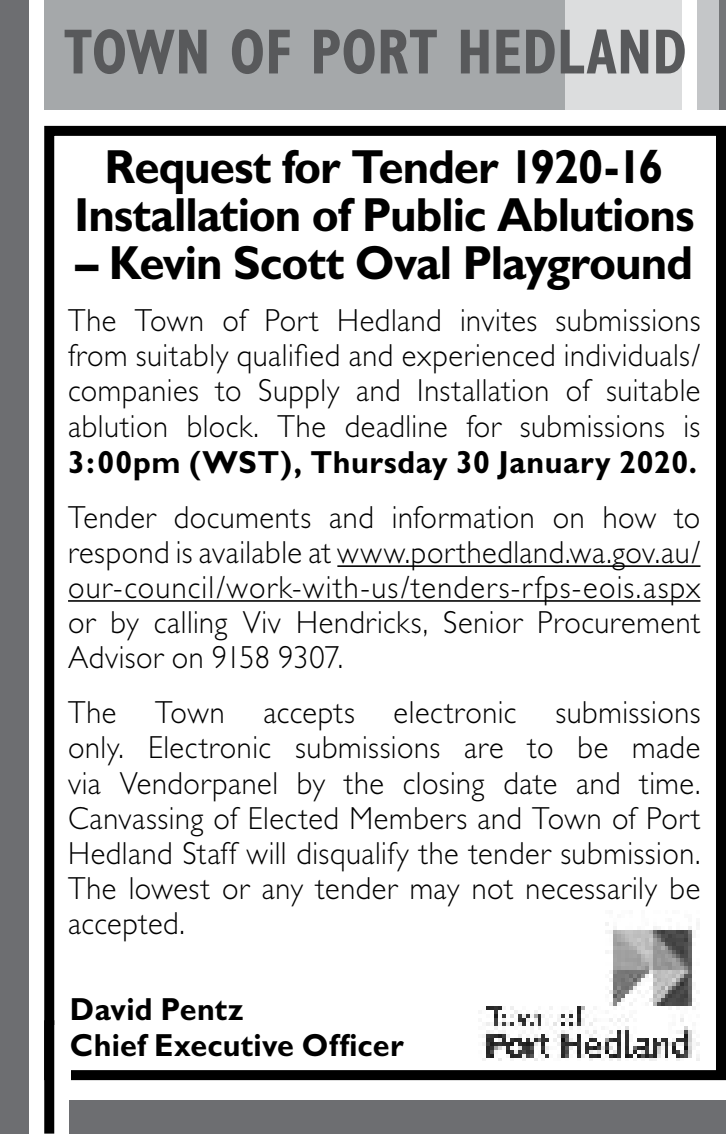
<style>
.page{position:relative;width:726px;height:1134px;background:#fff}
.page>*{position:absolute;margin:0;border:0;box-sizing:border-box;transform-origin:0 0}
.t1{font:700 condensed 64px "Gill Sans";color:#58595b;scale:.9 1}
.t2{font:700 48px/48px "Gill Sans";letter-spacing:-.025em;color:#000;text-align:center;scale:.95 1}
.t3{font:300 32px/35.2px "Gill Sans";letter-spacing:.02em;color:#000;text-align:justify;scale:.95 1}
.t4{font:700 32px/36px "Gill Sans";letter-spacing:.015em;color:#000;scale:.95 1}
</style>
<div class="page">
<div style="left:0;top:0;width:28px;height:1134px;background:#6d6e71"></div>
<div style="left:44px;top:126px;width:682px;height:954px;border:10px solid #000"></div>
<div style="left:54px;top:1025px;width:17px;height:108px;background:#fff"></div>
<div style="left:69px;top:1100px;width:657px;height:34px;background:#6d6e71"></div>
<div style="left:44px;top:0;width:636px;height:109px;background:#a5a8aa"></div>
<div style="left:697px;top:0;width:29px;height:109px;background:#c4c6c8"></div>
<div style="left:565px;top:0;width:116px;height:109px;background:#dcddde"></div>
<div style="left:719px;top:0;width:7px;height:109px;background:#747678"></div>
<div style="left:44px;top:1020px;width:10px;height:113px;background:#000"></div>
<hr style="left:337px;top:565px;width:363px;height:2px;background:#000">
<hr style="left:68px;top:600px;width:632px;height:2px;background:#000">
<img style="left:482px;top:922px;width:218px;height:138px">
<h1 class="t1" style="left:64px;top:14px;width:694px">TOWN OF PORT HEDLAND</h1>
<h2 class="t2" style="left:74px;top:143px;width:654px">Request for Tender 1920-16<br>Installation of Public Ablutions</h2>
<h2 class="t2" style="left:75px;top:239px;width:651px">– Kevin Scott Oval Playground</h2>
<p class="t3" style="left:68px;top:303px;width:667px">The Town of Port Hedland invites submissions from suitably qualified and experienced individuals/ companies to Supply and Installation of suitable ablution block. The deadline for submissions is</p>
<p class="t4" style="left:68px;top:444px;width:663px">3:00pm (WST), Thursday 30 January 2020.</p>
<p class="t3" style="left:68px;top:500px;width:667px">Tender documents and information on how to respond is available at www.porthedland.wa.gov.au/ our-council/work-with-us/tenders-rfps-eois.aspx or by calling Viv Hendricks, Senior Procurement Advisor on 9158 9307.</p>
<p class="t3" style="left:68px;top:695px;width:667px">The Town accepts electronic submissions only. Electronic submissions are to be made via Vendorpanel by the closing date and time.<br>Canvassing of Elected Members and Town of Port Hedland Staff will disqualify the tender submission.<br>The lowest or any tender may not necessarily be accepted.</p>
<p class="t4" style="left:70px;top:991px;width:353px">David Pentz<br>Chief Executive Officer</p>
</div>
